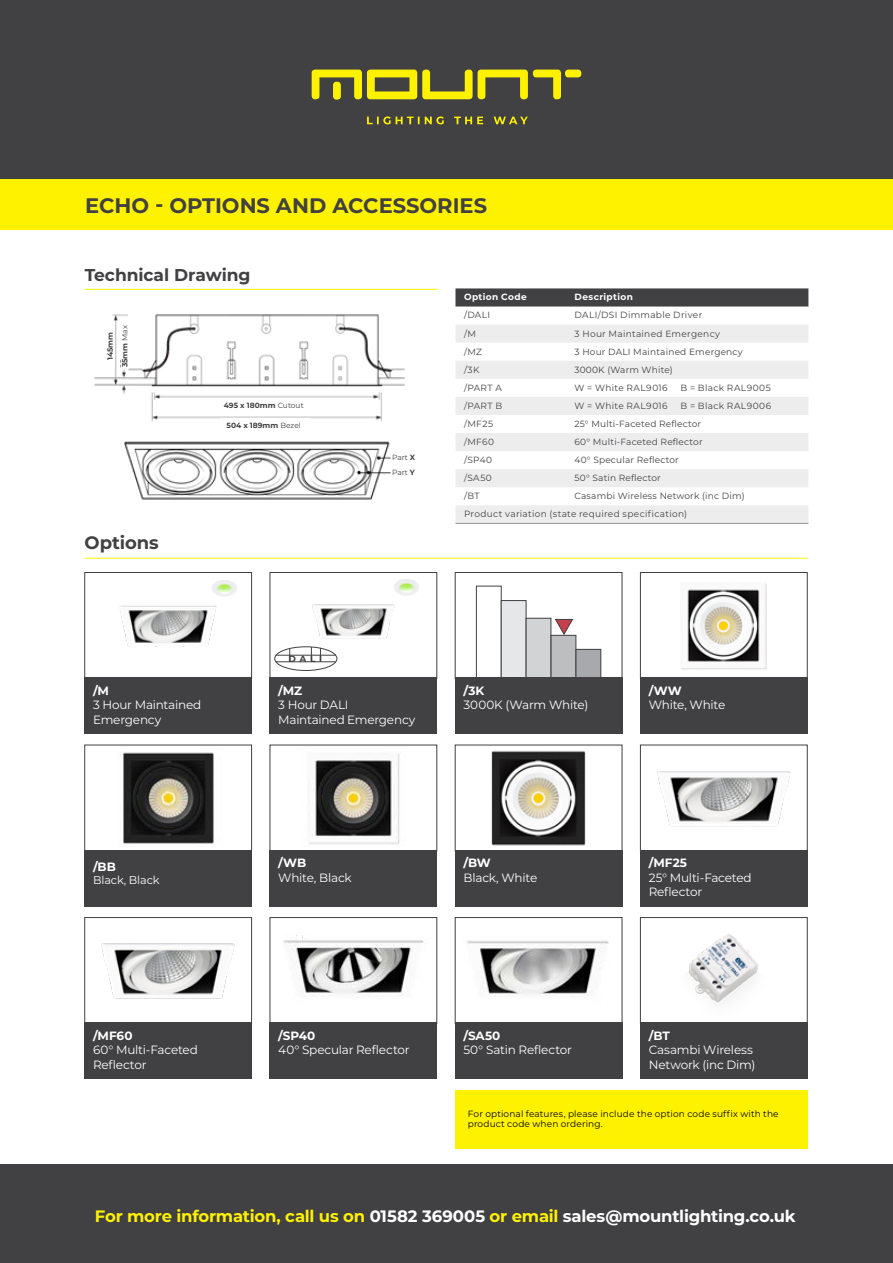
<style>
.page{position:relative;width:893px;height:1263px;background:#fff}
.page>*{position:absolute;margin:0;border:0;box-sizing:border-box;transform-origin:0 0}
.t1{font:700 21px "Montserrat";color:#414042}
.t2{font:700 18px "Montserrat";letter-spacing:-.005em;color:#414042}
.t3{font:700 17.1px "Montserrat";letter-spacing:-.005em;color:#414042}
.t4{font:700 16.5px "Montserrat";letter-spacing:-.015em;color:#fff}
.t5{font:12px/14.4px "Montserrat";letter-spacing:-.015em;color:#fff}
.t6{font:700 12px "Montserrat";color:#fff}
.t7{font:700 11.55px "Montserrat";color:#414042}
.t8{font:11.25px "Montserrat";letter-spacing:-.015em;color:#fff}
.t9{font:700 9.15px "Montserrat";color:#414042}
.t10{font:9px/18px "Montserrat";letter-spacing:.025em;color:#414042}
.t11{font:9px/10.5px "Montserrat";letter-spacing:.015em;color:#000}
.t12{font:9px "Montserrat";letter-spacing:.05em;color:#414042}
.t13{font:700 9px "Montserrat";letter-spacing:.04em;color:#fff}
.t14{font:700 7.5px "Montserrat";color:#414042}
.t15{font:7.5px/15px "Montserrat";color:#414042}
.s1{font-weight:400}
.s2{font-weight:700}
.s3{color:#fff200}
</style>
<div class="page">
<div style="left:0;top:179px;width:893px;height:51px;background:#fff200"></div>
<div style="left:0;top:0;width:893px;height:179px;background:#414042"></div>
<svg style="left:367px;top:116px;width:161px;height:8px"></svg>
<svg style="left:312px;top:70px;width:269px;height:30px"></svg>
<div style="left:0;top:1164px;width:893px;height:99px;background:#414042"></div>
<div style="left:455px;top:288px;width:353px;height:18px;background:#414042"></div>
<svg style="left:455px;top:325px;width:353px;height:198px;fill:#ededee"></svg>
<hr style="left:455px;top:523px;width:111px;height:1px;background:#939598">
<hr style="left:566px;top:523px;width:242px;height:1px;background:#939598">
<hr style="left:85px;top:289px;width:352px;height:1px;background:#fff200">
<img style="left:94px;top:314px;width:311px;height:108px">
<img style="left:124px;top:441px;width:267px;height:59px">
<img style="left:688px;top:934px;width:71px;height:69px">
<div style="left:640px;top:917px;width:167px;height:107px;border:1px solid #414042"></div>
<div style="left:640px;top:1022px;width:167px;height:57px;background:#414042"></div>
<img style="left:283px;top:935px;width:141px;height:61px">
<div style="left:270px;top:917px;width:167px;height:107px;border:1px solid #414042"></div>
<img style="left:466px;top:940px;width:143px;height:55px">
<div style="left:455px;top:917px;width:167px;height:107px;border:1px solid #414042"></div>
<img style="left:101px;top:943px;width:134px;height:56px">
<div style="left:85px;top:917px;width:167px;height:107px;border:1px solid #414042"></div>
<div style="left:270px;top:1022px;width:167px;height:57px;background:#414042"></div>
<div style="left:455px;top:1022px;width:167px;height:57px;background:#414042"></div>
<div style="left:85px;top:1022px;width:167px;height:57px;background:#414042"></div>
<img style="left:657px;top:771px;width:134px;height:56px">
<div style="left:640px;top:850px;width:167px;height:56px;background:#414042"></div>
<img style="left:309px;top:753px;width:91px;height:92px">
<div style="left:270px;top:850px;width:167px;height:56px;background:#414042"></div>
<img style="left:491px;top:751px;width:95px;height:95px">
<div style="left:455px;top:850px;width:167px;height:56px;background:#414042"></div>
<img style="left:121px;top:752px;width:93px;height:92px">
<div style="left:85px;top:850px;width:167px;height:56px;background:#414042"></div>
<hr style="left:85px;top:558px;width:722px;height:1px;background:#fff200">
<img style="left:681px;top:583px;width:86px;height:87px">
<div style="left:640px;top:572px;width:167px;height:107px;border:1px solid #414042"></div>
<div style="left:640px;top:677px;width:167px;height:57px;background:#414042"></div>
<svg style="left:476px;top:586px;width:125px;height:91px"></svg>
<div style="left:455px;top:572px;width:167px;height:107px;border:1px solid #414042"></div>
<div style="left:455px;top:677px;width:167px;height:57px;background:#414042"></div>
<img style="left:274px;top:604px;width:121px;height:67px">
<div style="left:275px;top:647px;width:62px;height:24px;border:1px solid #414042;border-radius:50%"></div>
<hr style="left:276px;top:655px;width:60px;height:1px;background:#414042">
<hr style="left:276px;top:661px;width:60px;height:1px;background:#414042">
<svg style="left:289px;top:648px;width:1px;height:14px"></svg>
<svg style="left:311px;top:647px;width:1px;height:15px"></svg>
<svg style="left:320px;top:648px;width:1px;height:14px"></svg>
<img style="left:394px;top:579px;width:25px;height:16px">
<div style="left:270px;top:572px;width:167px;height:107px;border:1px solid #414042"></div>
<div style="left:270px;top:677px;width:167px;height:57px;background:#414042"></div>
<img style="left:119px;top:605px;width:98px;height:42px">
<div style="left:85px;top:572px;width:167px;height:107px;border:1px solid #414042"></div>
<div style="left:85px;top:677px;width:167px;height:57px;background:#414042"></div>
<img style="left:212px;top:580px;width:25px;height:16px">
<div style="left:455px;top:1090px;width:352px;height:58px;background:#fff200"></div>
<div style="left:105px;top:333px;width:10px;height:32px;background:#fff"></div>
<div style="left:121px;top:327px;width:8px;height:41px;background:#fff"></div>
<div style="left:219px;top:400px;width:95px;height:9px;background:#fff"></div>
<div style="left:220px;top:418px;width:89px;height:11px;background:#fff"></div>
<h1 class="t1" style="left:85px;top:190px;width:404px">ECHO - OPTIONS AND ACCESSORIES</h1>
<h3 class="t3" style="left:85px;top:262px;width:167px">Technical Drawing</h3>
<p class="t14" style="left:105px;top:360px;width:30px;rotate:-90deg">145mm</p>
<p class="t14" style="left:119px;top:367px;width:44px;rotate:-90deg">35mm <span class="s1">Max</span></p>
<h2 class="t2" style="left:85px;top:530px;width:76px">Options</h2>
<p class="t14" style="left:224px;top:399px;width:81px">495 x 180mm <span class="s1">Cutout</span></p>
<p class="t14" style="left:227px;top:419px;width:76px">504 x 189mm <span class="s1">Bezel</span></p>
<p class="t7" style="left:414px;top:449px;width:10px">A</p>
<p class="t15" style="left:392px;top:450px;width:25px">Part <span class="s2">X<br></span>Part <span class="s2">Y</span></p>
<p class="t13" style="left:464px;top:291px;width:64px">Option Code</p>
<p class="t13" style="left:575px;top:291px;width:60px">Description</p>
<p class="t10" style="left:464px;top:306px;width:28px">/DALI</p>
<p class="t10" style="left:575px;top:306px;width:129px">DALI/DSI Dimmable Driver</p>
<p class="t10" style="left:464px;top:324px;width:13px">/M</p>
<p class="t10" style="left:575px;top:324px;width:147px">3 Hour Maintained Emergency</p>
<p class="t10" style="left:464px;top:342px;width:20px">/MZ</p>
<p class="t10" style="left:575px;top:342px;width:170px">3 Hour DALI Maintained Emergency</p>
<p class="t10" style="left:464px;top:360px;width:17px">/3K</p>
<p class="t10" style="left:575px;top:360px;width:100px">3000K (Warm White)</p>
<p class="t10" style="left:464px;top:378px;width:39px">/PART A</p>
<p class="t10" style="left:575px;top:378px;width:95px">W = White RAL9016</p>
<p class="t12" style="left:680px;top:381px;width:92px">B = Black RAL9005</p>
<p class="t10" style="left:464px;top:396px;width:40px">/PART B</p>
<p class="t10" style="left:575px;top:396px;width:95px">W = White RAL9016</p>
<p class="t12" style="left:680px;top:399px;width:92px">B = Black RAL9006</p>
<p class="t10" style="left:464px;top:414px;width:31px">/MF25</p>
<p class="t10" style="left:575px;top:414px;width:128px">25° Multi-Faceted Reflector</p>
<p class="t10" style="left:464px;top:432px;width:32px">/MF60</p>
<p class="t10" style="left:575px;top:432px;width:130px">60° Multi-Faceted Reflector</p>
<p class="t10" style="left:464px;top:450px;width:30px">/SP40</p>
<p class="t10" style="left:575px;top:450px;width:106px">40° Specular Reflector</p>
<p class="t10" style="left:464px;top:469px;width:29px">/SA50</p>
<p class="t10" style="left:575px;top:469px;width:88px">50° Satin Reflector</p>
<p class="t10" style="left:464px;top:487px;width:17px">/BT</p>
<p class="t10" style="left:464px;top:487px;width:282px;text-indent:111px">Casambi Wireless Network (inc Dim)<br>Product variation (state required specification)</p>
<h3 class="t6" style="left:93px;top:682px;width:18px">/M</h3>
<h3 class="t5" style="left:93px;top:697px;width:110px">3 Hour Maintained<br>Emergency</h3>
<p class="t9" style="left:289px;top:652px;width:35px">DALI</p>
<h3 class="t6" style="left:278px;top:682px;width:26px">/MZ</h3>
<h3 class="t5" style="left:278px;top:697px;width:139px">3 Hour DALI<br>Maintained Emergency</h3>
<h3 class="t6" style="left:463px;top:682px;width:22px">/3K</h3>
<h3 class="t5" style="left:463px;top:697px;width:126px">3000K (Warm White)</h3>
<h3 class="t6" style="left:649px;top:682px;width:35px">/WW</h3>
<h3 class="t5" style="left:649px;top:697px;width:78px">White, White</h3>
<h3 class="t6" style="left:93px;top:858px;width:24px">/BB</h3>
<p class="t8" style="left:93px;top:872px;width:68px">Black, Black</p>
<h3 class="t6" style="left:278px;top:854px;width:29px">/WB</h3>
<h3 class="t5" style="left:278px;top:870px;width:75px">White, Black</h3>
<h3 class="t6" style="left:463px;top:854px;width:29px">/BW</h3>
<h3 class="t5" style="left:463px;top:870px;width:75px">Black, White</h3>
<h3 class="t6" style="left:649px;top:854px;width:40px">/MF25</h3>
<h3 class="t5" style="left:649px;top:870px;width:105px">25° Multi-Faceted<br>Reflector</h3>
<h3 class="t6" style="left:93px;top:1027px;width:41px">/MF60</h3>
<h3 class="t5" style="left:93px;top:1042px;width:106px">60° Multi-Faceted<br>Reflector</h3>
<h3 class="t6" style="left:278px;top:1027px;width:39px">/SP40</h3>
<h3 class="t5" style="left:278px;top:1042px;width:133px">40° Specular Reflector</h3>
<h3 class="t6" style="left:463px;top:1027px;width:38px">/SA50</h3>
<h3 class="t5" style="left:463px;top:1042px;width:110px">50° Satin Reflector</h3>
<h3 class="t6" style="left:649px;top:1027px;width:23px">/BT</h3>
<h3 class="t5" style="left:649px;top:1042px;width:108px">Casambi Wireless<br>Network (inc Dim)</h3>
<p class="t11" style="left:468px;top:1108px;width:312px">For optional features, please include the option code suffix with the product code when ordering.</p>
<h3 class="t4" style="left:95px;top:1204px;width:702px"><span class="s3">For more information, call us on</span> 01582 369005 <span class="s3">or email</span> sales@mountlighting.co.uk</h3>
</div>
